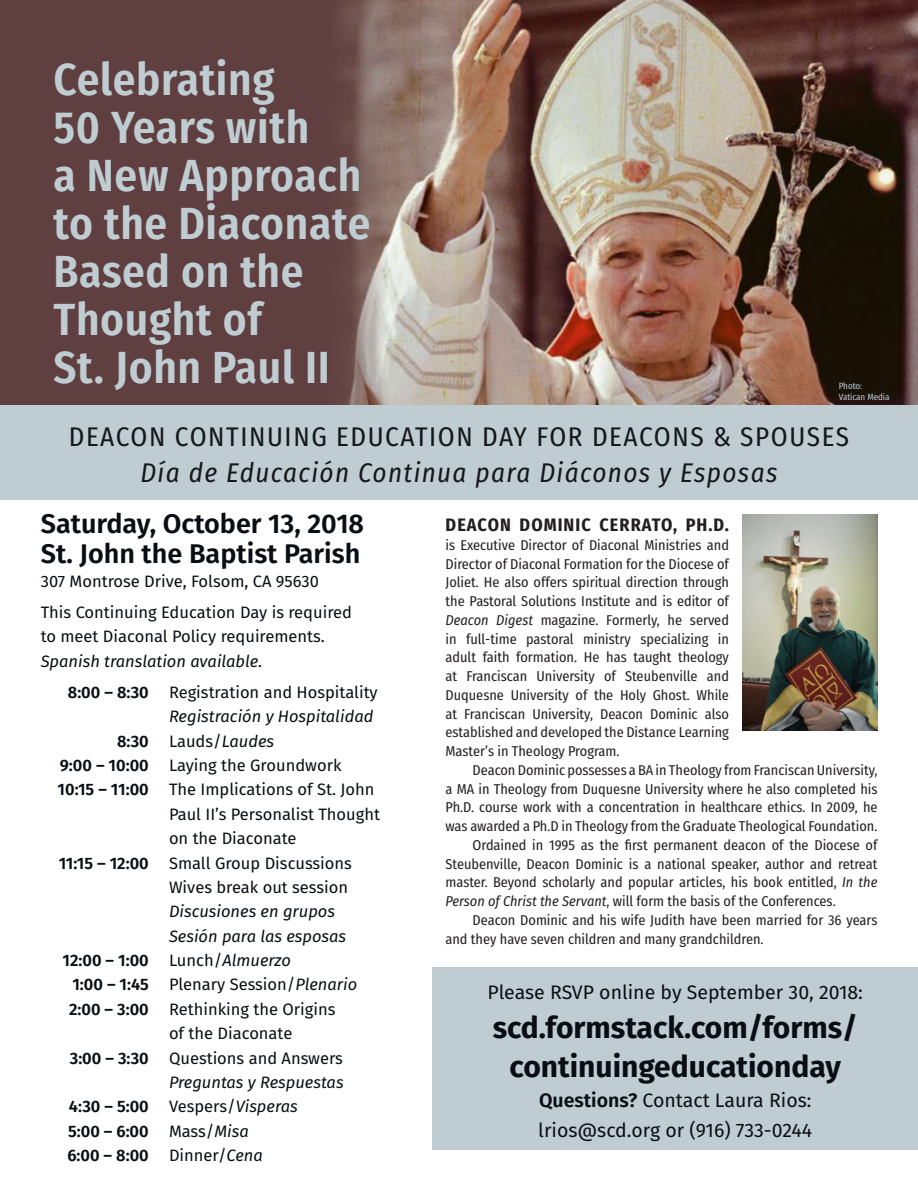
<style>
.page{position:relative;width:918px;height:1188px;background:#fff}
.page>*{position:absolute;margin:0;border:0;box-sizing:border-box;transform-origin:0 0}
.t1{font:600 45px/48px "Fira Sans Condensed";letter-spacing:.015em;color:#bfccd2}
.t2{font:700 30px/39px "Fira Sans";color:#090e14;text-align:center}
.t3{font:27px "Fira Sans Condensed";letter-spacing:.06em;color:#14181b}
.t4{font:600 27px/30px "Fira Sans";color:#090e14}
.t5{font:italic 27px "Fira Sans Condensed";letter-spacing:.05em;color:#14181b}
.t6{font:19.5px/30px "Fira Sans";color:#090e14}
.t7{font:700 18px "Fira Sans Condensed";letter-spacing:.06em;color:#231f20}
.t8{font:16.5px/24.3px "Fira Sans";color:#090e14}
.t9{font:600 16.5px "Fira Sans";color:#090e14}
.t10{font:italic 16.5px/24.3px "Fira Sans";color:#090e14;text-align:right}
.t11{font:14.25px/18.8px "Fira Sans Condensed";color:#231f20;text-align:justify}
.t12{font:9px/10.5px "Fira Sans Condensed";letter-spacing:-.005em;color:#bfccd2}
.s1{font-style:italic}
.s2{font-weight:600}
.s3{font-weight:400}
.s4{font-weight:400;font-style:italic}
.s5{font-weight:600;font-style:normal}
.s6{font-style:normal}
</style>
<div class="page">
<div style="left:0;top:0;width:918px;height:405px;background:#5f3f40"></div>
<img style="left:339px;top:0;width:579px;height:405px">
<div style="left:0;top:405px;width:918px;height:95px;background:#bfccd2"></div>
<img style="left:742px;top:514px;width:136px;height:216px">
<div style="left:432px;top:967px;width:486px;height:183px;background:#bfccd2"></div>
<p class="t1" style="left:54px;top:53px;width:318px">Celebrating<br>50 Years with<br>a New Approach to the Diaconate<br>Based on the<br>Thought of<br>St. John Paul II</p>
<p class="t12" style="left:839px;top:380px;width:52px">Photo:<br>Vatican Media</p>
<p class="t3" style="left:69px;top:417px;width:782px">DEACON CONTINUING EDUCATION DAY FOR DEACONS &amp; SPOUSES</p>
<p class="t5" style="left:140px;top:453px;width:639px">Día de Educación Continua para Diáconos y Esposas</p>
<p class="t4" style="left:41px;top:506px;width:325px">Saturday, October 13, 2018<br>St. John the Baptist Parish</p>
<p class="t8" style="left:41px;top:569px;width:280px">307 Montrose Drive, Folsom, CA 95630</p>
<p class="t8" style="left:41px;top:600px;width:313px">This Continuing Education Day is required to meet Diaconal Policy requirements.<br><span class="s1">Spanish translation available.</span></p>
<p class="t8" style="left:68px;top:680px;width:311px;text-align:right"><span class="s2">8:00 – 8:30</span> Registration and Hospitality<br><span class="s1">Registración y Hospitalidad</span></p>
<p class="t8" style="left:117px;top:728px;width:159px"><span class="s2">8:30</span> Lauds/<span class="s1">Laudes</span></p>
<p class="t8" style="left:60px;top:753px;width:283px"><span class="s2">9:00 – 10:00</span> Laying the Groundwork</p>
<p class="t8" style="left:169px;top:777px;width:213px;text-indent:-111px"><span class="s2">10:15 – 11:00</span> The Implications of St. John<br>Paul II’s Personalist Thought on the Diaconate</p>
<p class="t8" style="left:169px;top:850px;width:184px;text-indent:-110px"><span class="s2">11:15 – 12:00</span> Small Group Discussions<br>Wives break out session<br><span class="s1">Discusiones en grupos<br>Sesión para las esposas</span></p>
<p class="t9" style="left:63px;top:947px;width:230px">12:00 – 1:00 <span class="s3">Lunch/</span><span class="s4">Almuerzo</span></p>
<p class="t8" style="left:72px;top:972px;width:286px"><span class="s2">1:00 – 1:45</span> Plenary Session/<span class="s1">Plenario</span></p>
<p class="t8" style="left:169px;top:996px;width:168px;text-indent:-100px"><span class="s2">2:00 – 3:00</span> Rethinking the Origins of the Diaconate</p>
<p class="t10" style="left:70px;top:1045px;width:275px"><span class="s5">3:00 – 3:30</span> <span class="s6">Questions and Answers<br></span>Preguntas y Respuestas</p>
<p class="t9" style="left:69px;top:1093px;width:230px">4:30 – 5:00 <span class="s3">Vespers/</span><span class="s4">Visperas</span></p>
<p class="t9" style="left:68px;top:1117px;width:182px">5:00 – 6:00 <span class="s3">Mass/</span><span class="s4">Misa</span></p>
<p class="t9" style="left:67px;top:1142px;width:197px">6:00 – 8:00 <span class="s3">Dinner/</span><span class="s4">Cena</span></p>
<p class="t7" style="left:446px;top:510px;width:285px">DEACON DOMINIC CERRATO, PH.D.</p>
<p class="t11" style="left:446px;top:535px;width:285px">is Executive Director of Diaconal Ministries and Director of Diaconal Formation for the Diocese of Joliet. He also offers spiritual direction through the Pastoral Solutions Institute and is editor of <span class="s1">Deacon Digest</span> magazine. Formerly, he served in full-time pastoral ministry specializing in adult faith formation. He has taught theology at Franciscan University of Steubenville and Duquesne University of the Holy Ghost. While at Franciscan University, Deacon Dominic also established and developed the Distance Learning Master’s in Theology Program.</p>
<p class="t11" style="left:446px;top:760px;width:434px;text-indent:27px">Deacon Dominic possesses a BA in Theology from Franciscan University, a MA in Theology from Duquesne University where he also completed his Ph.D. course work with a concentration in healthcare ethics. In 2009, he was awarded a Ph.D in Theology from the Graduate Theological Foundation.</p>
<p class="t11" style="left:446px;top:835px;width:434px;text-indent:27px">Ordained in 1995 as the first permanent deacon of the Diocese of Steubenville, Deacon Dominic is a national speaker, author and retreat master. Beyond scholarly and popular articles, his book entitled, <span class="s1">In the Person of Christ the Servant</span>, will form the basis of the Conferences.</p>
<p class="t11" style="left:446px;top:910px;width:433px;text-indent:27px">Deacon Dominic and his wife Judith have been married for 36 years and they have seven children and many grandchildren.</p>
<p class="t6" style="left:488px;top:976px;width:377px">Please RSVP online by September 30, 2018:</p>
<p class="t2" style="left:493px;top:1006px;width:367px">scd.formstack.com/forms/ continuingeducationday</p>
<p class="t6" style="left:538px;top:1084px;width:275px"><span class="s2">Questions?</span> Contact Laura Rios: lrios@scd.org or (916) 733-0244</p>
</div>
